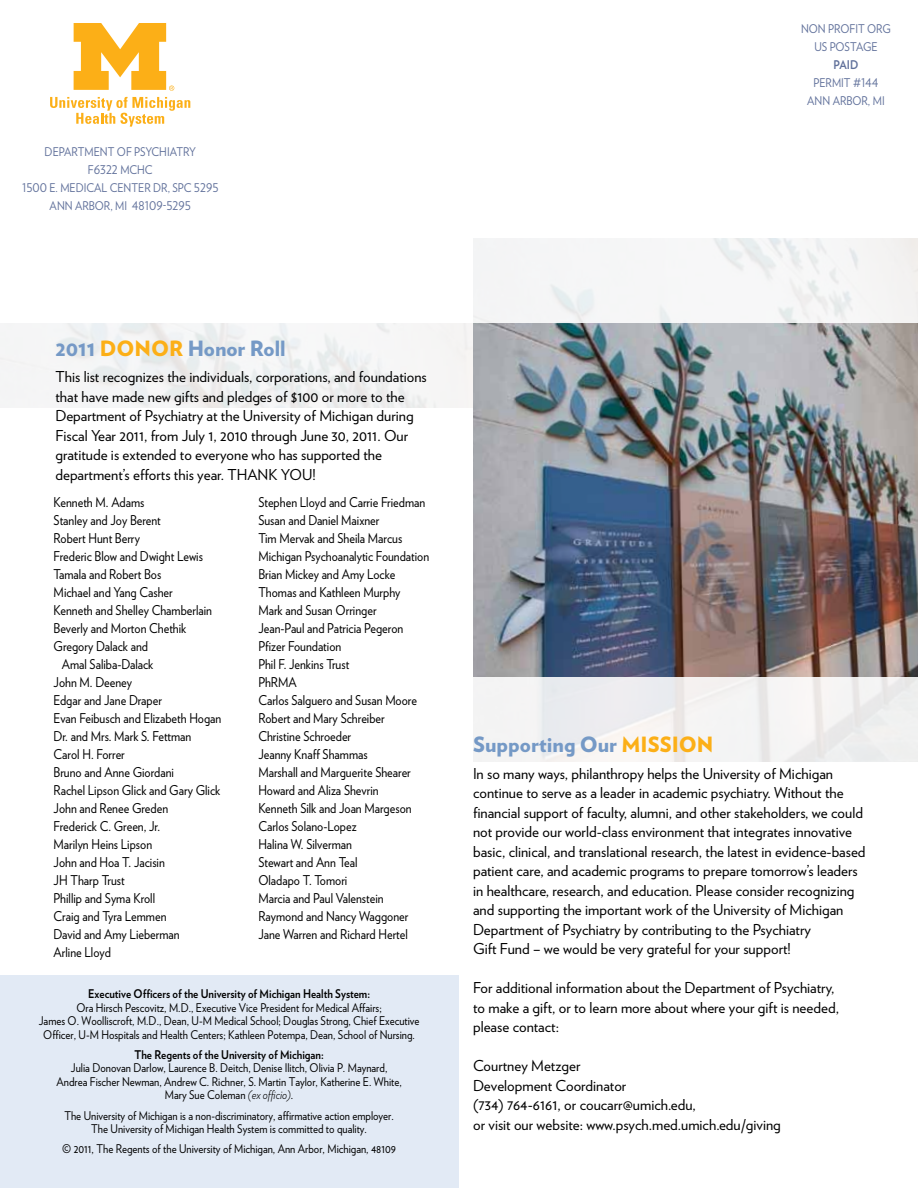
<style>
.page{position:relative;width:918px;height:1188px;background:#fff}
.page>*{position:absolute;margin:0;border:0;box-sizing:border-box;transform-origin:0 0}
.t1{font:900 21px "Verlag";color:#7599c6}
.t2{font:900 21px "Verlag";color:#fcaf17}
.t3{font:15px/19.5px "Verlag";color:#000}
.t4{font:13.5px/18px "Verlag";color:#000;scale:.9 1}
.t5{font:12px/13.5px "Verlag";color:#000;text-align:center;scale:.9 1}
.t6{font:12px/18px "Verlag";color:#61719b;text-align:center;scale:.9 1}
.t7{font:700 12px "Verlag";color:#000;scale:.9 1}
.t8{font:700 12px "Verlag";color:#61719b;scale:.9 1}
.s1{color:#fcaf17}
.s2{font-weight:300;font-style:italic}
</style>
<div class="page">
<div style="left:0;top:323px;width:473px;height:85px;background:linear-gradient(to right,#f0f2f3,#f2f2f2)"></div>
<div style="left:0;top:975px;width:459px;height:213px;background:#e2eaf5"></div>
<svg style="left:74px;top:23px;width:100px;height:68px"></svg>
<svg style="left:50px;top:97px;width:140px;height:30px"></svg>
<img style="left:473px;top:323px;width:445px;height:354px">
<div style="left:473px;top:239px;width:445px;height:84px;background:#f5f6f6"></div>
<div style="left:473px;top:677px;width:445px;height:85px;background:linear-gradient(to right,#f2f1f2,#f0efef)"></div>
<p class="t6" style="left:45px;top:142px;width:170px">Department of Psychiatry</p>
<p class="t6" style="left:88px;top:160px;width:56px">F6322 MCHC</p>
<p class="t6" style="left:22px;top:178px;width:175px">1500 E. Medical Center Dr, SPC</p>
<p class="t6" style="left:194px;top:178px;width:29px">5295</p>
<p class="t6" style="left:50px;top:196px;width:159px">Ann Arbor, MI 48109-5295</p>
<p class="t6" style="left:801px;top:19px;width:101px">Non Profit Org<br>Us Postage</p>
<p class="t8" style="left:834px;top:55px;width:22px">PAID</p>
<p class="t6" style="left:807px;top:73px;width:86px">Permit #144<br>Ann Arbor, MI</p>
<h1 class="t1" style="left:56px;top:331px;width:232px">2011 <span class="s1">Don or</span> Honor Roll</h1>
<p class="t3" style="left:56px;top:366px;width:373px">This list recognizes the individuals, corporations, and foundations that have made new gifts and pledges of $100 or more to the Department of Psychiatry at the University of Michigan during Fiscal Year 2011, from July 1, 2010 through June 30, 2011. Our gratitude is extended to everyone who has supported the department’s efforts this year. THAN</p>
<p class="t3" style="left:269px;top:464px;width:49px">K YOU!</p>
<p class="t4" style="left:54px;top:493px;width:102px">Kenneth M. Adams</p>
<p class="t4" style="left:54px;top:511px;width:121px">Stanley and Joy Berent</p>
<p class="t4" style="left:54px;top:529px;width:97px">Robert Hunt Berry</p>
<p class="t4" style="left:54px;top:547px;width:167px">Frederic Blow and Dwight Lewis</p>
<p class="t4" style="left:54px;top:565px;width:121px">Tamala and Robert Bos</p>
<p class="t4" style="left:54px;top:583px;width:134px">Michael and Yang Casher</p>
<p class="t4" style="left:54px;top:601px;width:178px">Kenneth and Shelley Chamberlain</p>
<p class="t4" style="left:54px;top:619px;width:149px">Beverly and Morton Chethik</p>
<p class="t4" style="left:54px;top:637px;width:107px">Gregory Dalack and</p>
<p class="t4" style="left:62px;top:655px;width:103px">Amal Saliba-Dalack</p>
<p class="t4" style="left:54px;top:672px;width:89px">John M. Deeney</p>
<p class="t4" style="left:54px;top:690px;width:122px">Edgar and Jane Draper</p>
<p class="t4" style="left:54px;top:708px;width:188px">Evan Feibusch and Elizabeth Hogan</p>
<p class="t4" style="left:54px;top:726px;width:155px">Dr. and Mrs. Mark S. Fettman</p>
<p class="t4" style="left:54px;top:744px;width:81px">Carol H . Forrer</p>
<p class="t4" style="left:54px;top:762px;width:135px">Bruno and Anne Giordani</p>
<p class="t4" style="left:54px;top:780px;width:187px">Rachel Lipson Glick and Gary Glick</p>
<p class="t4" style="left:54px;top:798px;width:129px">John and Renee Greden</p>
<p class="t4" style="left:54px;top:816px;width:120px">Frederick C. Green, Jr.</p>
<p class="t4" style="left:54px;top:834px;width:111px">Marilyn Heins Lipson</p>
<p class="t4" style="left:54px;top:852px;width:125px">John and Hoa T. Jacisin</p>
<p class="t4" style="left:54px;top:870px;width:80px">JH Tharp Trust</p>
<p class="t4" style="left:54px;top:888px;width:114px">Phillip and Syma Kroll</p>
<p class="t4" style="left:54px;top:906px;width:127px">Craig and Tyra Lemmen</p>
<p class="t4" style="left:54px;top:924px;width:142px">David and Amy Lieberman</p>
<p class="t4" style="left:54px;top:942px;width:65px">Arline Lloyd</p>
<p class="t4" style="left:258px;top:492px;width:191px">Stephen Lloyd and Carrie Friedman<br>Susan and Daniel Maixner<br>Tim Mervak and Sheila Marcus<br>Michigan Psychoanalytic Foundation<br>Brian Mickey and Amy Locke<br>Thomas and Kathleen Murphy<br>Mark and Susan Orringer<br>Jean-Paul and Patricia Pegeron<br>Pfizer Foundation<br>Phil F. Jenkins Trust<br>PhRMA<br>Carlos Salguero and Susan Moore<br>Robert and Mary Schreiber<br>Christine Schroeder<br>Jeanny Knaff Shammas<br>Marshall and Marguerite Shearer<br>Howard and Aliza Shevrin<br>Kenneth Silk and Joan Margeson<br>Carlos Solano-Lopez<br>Halina W. Silverman<br>Stewart and Ann Teal<br>Oladapo T. Tomori<br>Marcia and Paul Valenstein<br>Raymond and Nancy Waggoner<br>Jane Warren and Richard Hertel</p>
<p class="t7" style="left:88px;top:984px;width:315px">Executive Officers of the University of Michigan H ealth System:</p>
<p class="t5" style="left:39px;top:1000px;width:425px">Ora H irsch Pescovitz, M.D., Executive Vice President for Medical Affairs;<br>James O. Woolliscroft, M.D., Dean, U-M Medical School; Douglas Strong, Chief Executive<br>Officer, U-M H ospitals and H ealth Centers; Kathleen Potempa, Dean, School of N ursing.</p>
<p class="t7" style="left:134px;top:1045px;width:212px">The Regents of the University of Michigan:</p>
<p class="t5" style="left:57px;top:1061px;width:385px">Julia Donovan Darlow, Laurence B. Deitch, Denise I litch, Olivia P. Maynard,<br>Andrea Fischer N ewman, Andrew C. Richner, S. Martin Taylor, Katherine E. White,<br>Mary Sue Coleman <span class="s2">(ex officio)</span>.</p>
<p class="t5" style="left:64px;top:1108px;width:368px">The University of Michigan is a non-discriminatory, affirmative action employer.<br>The University of Michigan H ealth System is committed to quality.</p>
<p class="t5" style="left:62px;top:1142px;width:372px">© 2011, The Regents of the University of Michigan, Ann Arbor, Michigan, 48109</p>
<h1 class="t1" style="left:473px;top:727px;width:178px">Supporting Our <span class="s1">Missi</span></h1>
<h1 class="t2" style="left:679px;top:727px;width:31px">on</h1>
<p class="t3" style="left:473px;top:763px;width:394px">In so many ways, philanthropy helps the University of Michigan continue to serve as a leader in academic psychiatry. Without the financial support of faculty, alumni, and other stakeholders, we could not provide our world-class environment that integrates innovative basic, clinical, and translational research, the latest in evidence-based patient care, and academic programs to prepare tomorrow’s leaders in healthcare, research, and education. Please consider recognizing and supporting the important work of the University of Michigan Department of Psychiatry by contributing to the Psychiatry<br>Gift Fund – we would be very grateful for your support!</p>
<p class="t3" style="left:473px;top:977px;width:367px">For additional information about the Department of Psychiatry, to make a gift, or to learn more about where your gift is needed, please contact:</p>
<p class="t3" style="left:473px;top:1055px;width:309px">Courtney Metzger<br>Development Coordinator<br>(734) 764-6161, or coucarr@umich.edu,<br>or visit our website: www.psych.med.umich.edu/giving</p>
</div>
